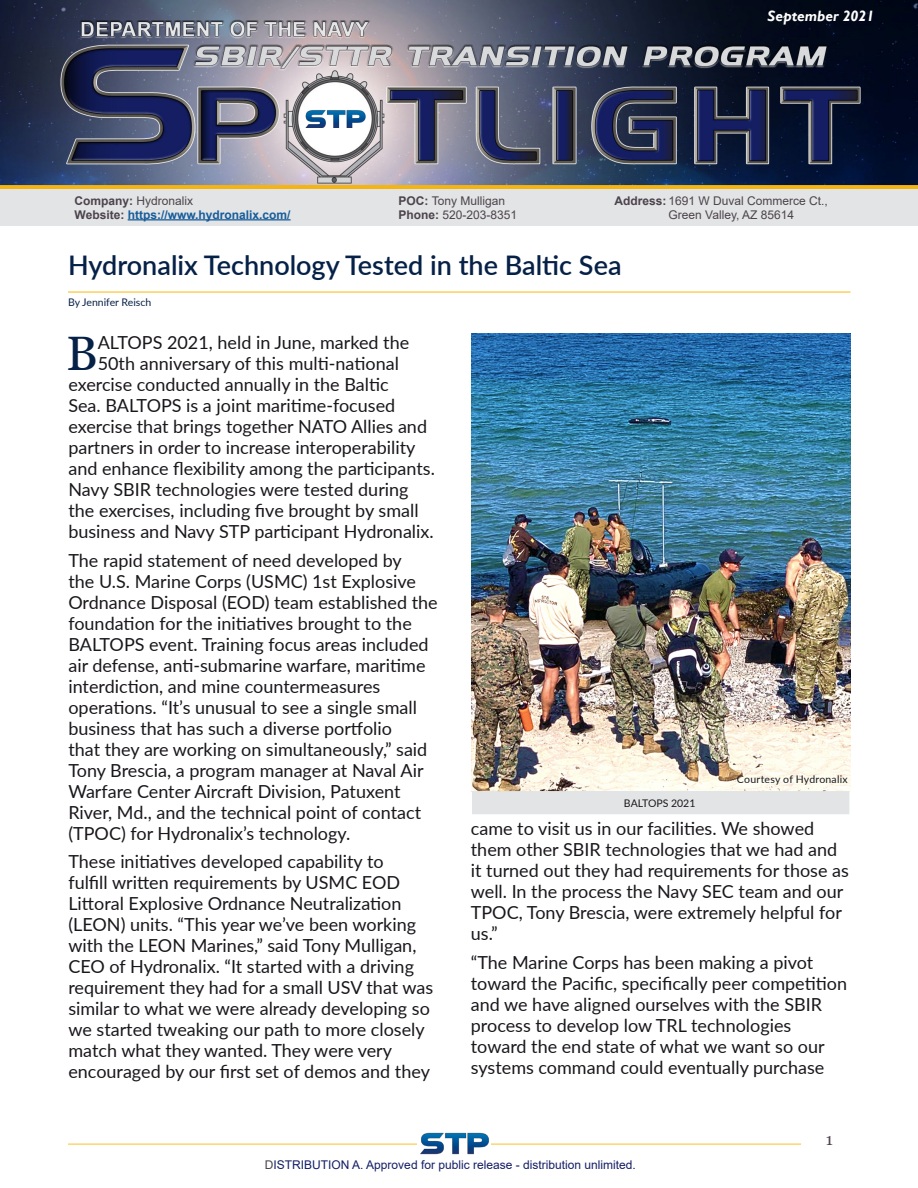
<style>
.page{position:relative;width:918px;height:1188px;background:#fff}
.page>*{position:absolute;margin:0;border:0;box-sizing:border-box;transform-origin:0 0}
.t1{font:48.3px "Georgia";color:#062147}
.t2{font:600 27px "Lato";color:#062147}
.t3{font:18px/21px "Lato";color:#1a171c}
.t4{font:16.5px "Georgia";color:#4c434c}
.t5{font:italic 700 15px "Gill Sans";color:#fff}
.t6{font:12px "Arial";color:#4c434c}
.t7{font:12px "Arial";color:#141e65}
.t8{font:700 12px "Arial";color:#165c9a}
.t9{font:10.5px "Lato";letter-spacing:.015em;color:#1a171c}
.t10{font:10.5px "Lato";color:#062147}
.s1{font-weight:700}
.s2{color:#4c434c}
</style>
<div class="page">
<hr style="left:68px;top:291px;width:783px;height:2px;background:#fbc025">
<img style="left:1px;top:0;width:917px;height:189px">
<hr style="left:68px;top:1144px;width:733px;height:1px;background:#fbc025">
<div style="left:420px;top:1129px;width:61px;height:20px;background:linear-gradient(to right,#fff,#fff)"></div>
<div style="left:417px;top:1133px;width:73px;height:22px;background:#fff"></div>
<img style="left:420px;top:1133px;width:68px;height:22px">
<img style="left:302px;top:110px;width:65px;height:17px">
<div style="left:0;top:189px;width:918px;height:37px;background:#e3e4e5"></div>
<hr style="left:128px;top:219px;width:163px;height:1px;background:#165c9a">
<img style="left:471px;top:333px;width:379px;height:458px">
<div style="left:472px;top:791px;width:377px;height:23px;background:#e3e4e5"></div>
<p class="t5" style="left:768px;top:7px;width:108px">September 2021</p>
<p class="t6" style="left:75px;top:193px;width:120px"><span class="s1">Company:</span> Hydronalix</p>
<p class="t6" style="left:399px;top:193px;width:108px"><span class="s1">POC:</span> Tony Mulligan</p>
<p class="t6" style="left:615px;top:193px;width:215px"><span class="s1">Address:</span> 1691 W Duval Commerce Ct.,</p>
<p class="t8" style="left:75px;top:206px;width:218px"><span class="s2">Website:</span> https://www.hydronalix.com/</p>
<p class="t6" style="left:399px;top:206px;width:120px"><span class="s1">Phone:</span> 520-203-8351</p>
<p class="t6" style="left:669px;top:206px;width:127px">Green Valley, AZ 85614</p>
<p class="t2" style="left:68px;top:245px;width:555px">Hydronalix Technology Tested in the Baltic Sea</p>
<p class="t10" style="left:68px;top:295px;width:85px">By Jennifer Reisch</p>
<p class="t1" style="left:66px;top:324px;width:33px">B</p>
<p class="t3" style="left:98px;top:331px;width:313px">ALTOPS 2021, held in June, marked the</p>
<p class="t3" style="left:98px;top:352px;width:303px">50th anniversary of this multi-national</p>
<p class="t3" style="left:68px;top:373px;width:322px">exercise conducted annually in the Baltic</p>
<p class="t3" style="left:68px;top:394px;width:328px">Sea. BALTOPS is a joint maritime-focused</p>
<p class="t3" style="left:68px;top:415px;width:360px">exercise that brings together NATO Allies and</p>
<p class="t3" style="left:68px;top:436px;width:349px">partners in order to increase interoperability</p>
<p class="t3" style="left:68px;top:457px;width:368px">and enhance flexibility among the participants.</p>
<p class="t3" style="left:68px;top:478px;width:342px">Navy SBIR technologies were tested during</p>
<p class="t3" style="left:68px;top:499px;width:352px">the exercises, including five brought by small</p>
<p class="t3" style="left:68px;top:520px;width:367px">business and Navy STP participant Hydronalix.</p>
<p class="t3" style="left:68px;top:549px;width:371px">The rapid statement of need developed by<br>the U.S. Marine Corps (USMC) 1st Explosive Ordnance Disposal (EOD) team established the foundation for the initiatives brought to the BALTOPS event. Training focus areas included air defense, anti-submarine warfare, maritime interdiction, and mine countermeasures operations. “It’s unusual to see a single small business that has such a diverse portfolio<br>that they are working on simultaneously,” said Tony Brescia, a program manager at Naval Air Warfare Center Aircraft Division, Patuxent River, Md., and the technical point of contact (TPOC) for Hydronalix’s technology.</p>
<p class="t3" style="left:68px;top:851px;width:366px">These initiatives developed capability to<br>fulfill written requirements by USMC EOD Littoral Explosive Ordnance Neutralization (LEON) units. “This year we’ve been working with the LEON Marines,” said Tony Mulligan, CEO of Hydronalix. “It started with a driving requirement they had for a small USV that was similar to what we were already developing so we started tweaking our path to more closely match what they wanted. They were very encouraged by our first set of demos and they</p>
<p class="t9" style="left:624px;top:796px;width:73px">BALTOPS 2021</p>
<p class="t9" style="left:737px;top:772px;width:112px">Courtesy of Hydronalix</p>
<p class="t3" style="left:471px;top:817px;width:380px">came to visit us in our facilities. We showed them other SBIR technologies that we had and it turned out they had requirements for those as well. In the process the Navy SEC team and our TPOC, Tony Brescia, were extremely helpful for us.”</p>
<p class="t3" style="left:471px;top:951px;width:378px">“The Marine Corps has been making a pivot toward the Pacific, specifically peer competition and we have aligned ourselves with the SBIR process to develop low TRL technologies toward the end state of what we want so our systems command could eventually purchase</p>
<p class="t4" style="left:826px;top:1129px;width:9px">1</p>
<p class="t7" style="left:265px;top:1156px;width:372px"><span class="s2">D</span>ISTRIBUTION A. Approved for public release - distribution unlimited.</p>
</div>
